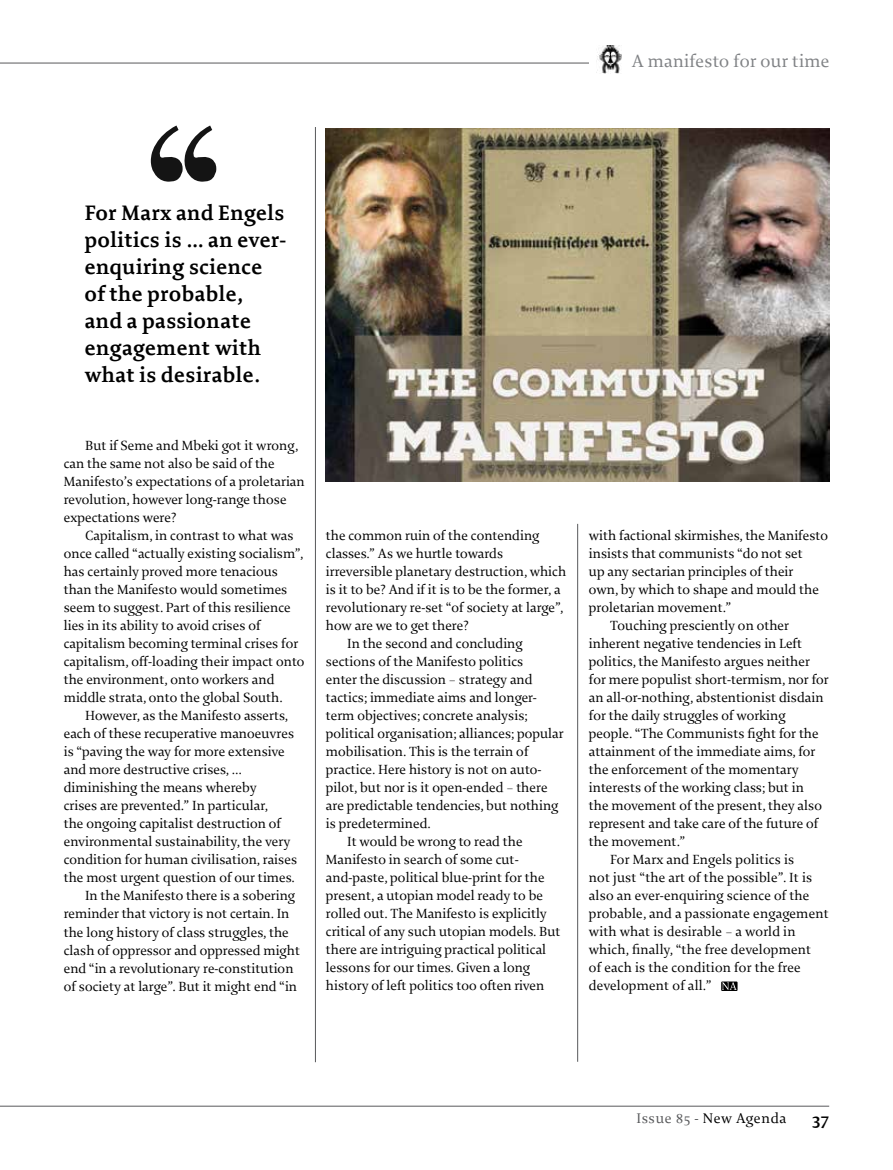
<style>
.page{position:relative;width:893px;height:1170px;background:#fff}
.page>*{position:absolute;margin:0;border:0;box-sizing:border-box;transform-origin:0 0}
.t1{font:700 22.5px/27px "Enigma";letter-spacing:.02em;color:#000}
.t2{font:18.75px "Enigma";letter-spacing:.01em;color:#808285}
.t3{font:700 18.75px "Enigma";color:#000}
.t4{font:15px "Enigma";letter-spacing:.04em;color:#000}
.t5{font:14.25px/18px "Enigma";color:#000}
.s1{color:#58595b}
</style>
<div class="page">
<hr style="left:0;top:1105px;width:829px;height:1px;background:#58595b">
<hr style="left:0;top:63px;width:829px;height:1px;background:#58595b">
<hr style="left:577px;top:524px;width:1px;height:537px;background:#58595b">
<hr style="left:315px;top:127px;width:1px;height:935px;background:#58595b">
<img style="left:326px;top:129px;width:503px;height:352px">
<img style="left:151px;top:125px;width:66px;height:57px">
<svg style="left:721px;top:981px;width:16px;height:9px"></svg>
<svg style="left:722px;top:982px;width:15px;height:7px"></svg>
<div style="left:589px;top:51px;width:304px;height:20px;background:#fff"></div>
<img style="left:596px;top:46px;width:26px;height:27px">
<h2 class="t2" style="left:632px;top:51px;width:199px">A manifesto for our time</h2>
<h1 class="t1" style="left:85px;top:200px;width:203px">For Marx and Engels politics is … an ever&shy;enquiring science of the probable, and a passionate engagement with what is desirable.</h1>
<p class="t5" style="left:64px;top:437px;width:242px;text-indent:21px">But if Seme and Mbeki got it wrong, can the same not also be said of the Manifesto’s expectations of a proletarian revolution, however long-range those expectations were?</p>
<p class="t5" style="left:64px;top:527px;width:242px;text-indent:21px">Capitalism, in contrast to what was once called “actually existing socialism”, has certainly proved more tenacious than the Manifesto would sometimes seem to suggest. Part of this resilience lies in its ability to avoid crises of capitalism becoming terminal crises for capitalism, off-loading their impact onto the environment, onto workers and middle strata, onto the global South.</p>
<p class="t5" style="left:85px;top:707px;width:205px">However, as the Manifesto asserts,</p>
<p class="t5" style="left:64px;top:725px;width:232px">each of these recuperative manoeuvres</p>
<p class="t5" style="left:64px;top:743px;width:223px">is “paving the way for more extensive</p>
<p class="t5" style="left:64px;top:761px;width:180px">and more destructive crises, …</p>
<p class="t5" style="left:64px;top:779px;width:194px">diminishing the means whereby</p>
<p class="t5" style="left:64px;top:797px;width:206px">crises are prevented.” In particular,</p>
<p class="t5" style="left:64px;top:815px;width:219px">the ongoing capitalist destruction of</p>
<p class="t5" style="left:64px;top:833px;width:228px">environmental sustainability, the very</p>
<p class="t5" style="left:64px;top:851px;width:235px">condition for human civilisation, raises</p>
<p class="t5" style="left:64px;top:869px;width:233px">the most urgent question of our times.</p>
<p class="t5" style="left:85px;top:887px;width:212px">In the Manifesto there is a sobering</p>
<p class="t5" style="left:64px;top:905px;width:227px">reminder that victory is not certain. In</p>
<p class="t5" style="left:64px;top:923px;width:227px">the long history of class struggles, the</p>
<p class="t5" style="left:64px;top:941px;width:238px">clash of oppressor and oppressed might</p>
<p class="t5" style="left:64px;top:959px;width:231px">end “in a revolutionary re-constitution</p>
<p class="t5" style="left:64px;top:977px;width:235px">of society at large”. But it might end “in</p>
<p class="t5" style="left:326px;top:527px;width:215px">the common ruin of the contending</p>
<p class="t5" style="left:326px;top:545px;width:179px">classes.” As we hurtle towards</p>
<p class="t5" style="left:326px;top:563px;width:242px">irreversible planetary destruction, which</p>
<p class="t5" style="left:326px;top:581px;width:236px">is it to be? And if it is to be the former, a</p>
<p class="t5" style="left:326px;top:599px;width:239px">revolutionary re-set “of society at large”,</p>
<p class="t5" style="left:326px;top:617px;width:144px">how are we to get there?</p>
<p class="t5" style="left:347px;top:635px;width:177px">In the second and concluding</p>
<p class="t5" style="left:326px;top:653px;width:199px">sections of the Manifesto politics</p>
<p class="t5" style="left:326px;top:671px;width:208px">enter the discussion – strategy and</p>
<p class="t5" style="left:326px;top:689px;width:212px">tactics; immediate aims and longer-</p>
<p class="t5" style="left:326px;top:707px;width:203px">term objectives; concrete analysis;</p>
<p class="t5" style="left:326px;top:725px;width:239px">political organisation; alliances; popular</p>
<p class="t5" style="left:326px;top:743px;width:204px">mobilisation. This is the terrain of</p>
<p class="t5" style="left:326px;top:761px;width:217px">practice. Here history is not on auto-</p>
<p class="t5" style="left:326px;top:779px;width:223px">pilot, but nor is it open-ended – there</p>
<p class="t5" style="left:326px;top:797px;width:234px">are predictable tendencies, but nothing</p>
<p class="t5" style="left:326px;top:815px;width:106px">is predetermined.</p>
<p class="t5" style="left:347px;top:833px;width:177px">It would be wrong to read the</p>
<p class="t5" style="left:326px;top:851px;width:194px">Manifesto in search of some cut-</p>
<p class="t5" style="left:326px;top:869px;width:220px">and-paste, political blue-print for the</p>
<p class="t5" style="left:326px;top:887px;width:219px">present, a utopian model ready to be</p>
<p class="t5" style="left:326px;top:905px;width:222px">rolled out. The Manifesto is explicitly</p>
<p class="t5" style="left:326px;top:923px;width:236px">critical of any such utopian models. But</p>
<p class="t5" style="left:326px;top:941px;width:222px">there are intriguing practical political</p>
<p class="t5" style="left:326px;top:959px;width:206px">lessons for our times. Given a long</p>
<p class="t5" style="left:326px;top:977px;width:220px">history of left politics too often riven</p>
<p class="t5" style="left:589px;top:527px;width:241px">with factional skirmishes, the Manifesto</p>
<p class="t5" style="left:589px;top:545px;width:216px">insists that communists “do not set</p>
<p class="t5" style="left:589px;top:563px;width:206px">up any sectarian principles of their</p>
<p class="t5" style="left:589px;top:581px;width:232px">own, by which to shape and mould the</p>
<p class="t5" style="left:589px;top:599px;width:144px">proletarian movement.”</p>
<p class="t5" style="left:610px;top:617px;width:180px">Touching presciently on other</p>
<p class="t5" style="left:589px;top:635px;width:215px">inherent negative tendencies in Left</p>
<p class="t5" style="left:589px;top:653px;width:223px">politics, the Manifesto argues neither</p>
<p class="t5" style="left:589px;top:671px;width:241px">for mere populist short-termism, nor for</p>
<p class="t5" style="left:589px;top:689px;width:236px">an all-or-nothing, abstentionist disdain</p>
<p class="t5" style="left:589px;top:707px;width:198px">for the daily struggles of working</p>
<p class="t5" style="left:589px;top:725px;width:231px">people. “The Communists fight for the</p>
<p class="t5" style="left:589px;top:743px;width:228px">attainment of the immediate aims, for</p>
<p class="t5" style="left:589px;top:761px;width:211px">the enforcement of the momentary</p>
<p class="t5" style="left:589px;top:779px;width:217px">interests of the working class; but in</p>
<p class="t5" style="left:589px;top:797px;width:235px">the movement of the present, they also</p>
<p class="t5" style="left:589px;top:815px;width:231px">represent and take care of the future of</p>
<p class="t5" style="left:589px;top:833px;width:98px">the movement.”</p>
<p class="t5" style="left:610px;top:851px;width:186px">For Marx and Engels politics is</p>
<p class="t5" style="left:589px;top:869px;width:225px">not just “the art of the possible”. It is</p>
<p class="t5" style="left:589px;top:887px;width:222px">also an ever-enquiring science of the</p>
<p class="t5" style="left:589px;top:905px;width:241px">probable, and a passionate engagement</p>
<p class="t5" style="left:589px;top:923px;width:208px">with what is desirable – a world in</p>
<p class="t5" style="left:589px;top:941px;width:224px">which, finally, “the free development</p>
<p class="t5" style="left:589px;top:959px;width:213px">of each is the condition for the free</p>
<p class="t5" style="left:589px;top:977px;width:124px">development of all.”</p>
<p class="t4" style="left:637px;top:1109px;width:151px"><span class="s1">Issue 85 -</span> New Agenda</p>
<h2 class="t3" style="left:812px;top:1108px;width:18px">37</h2>
</div>
